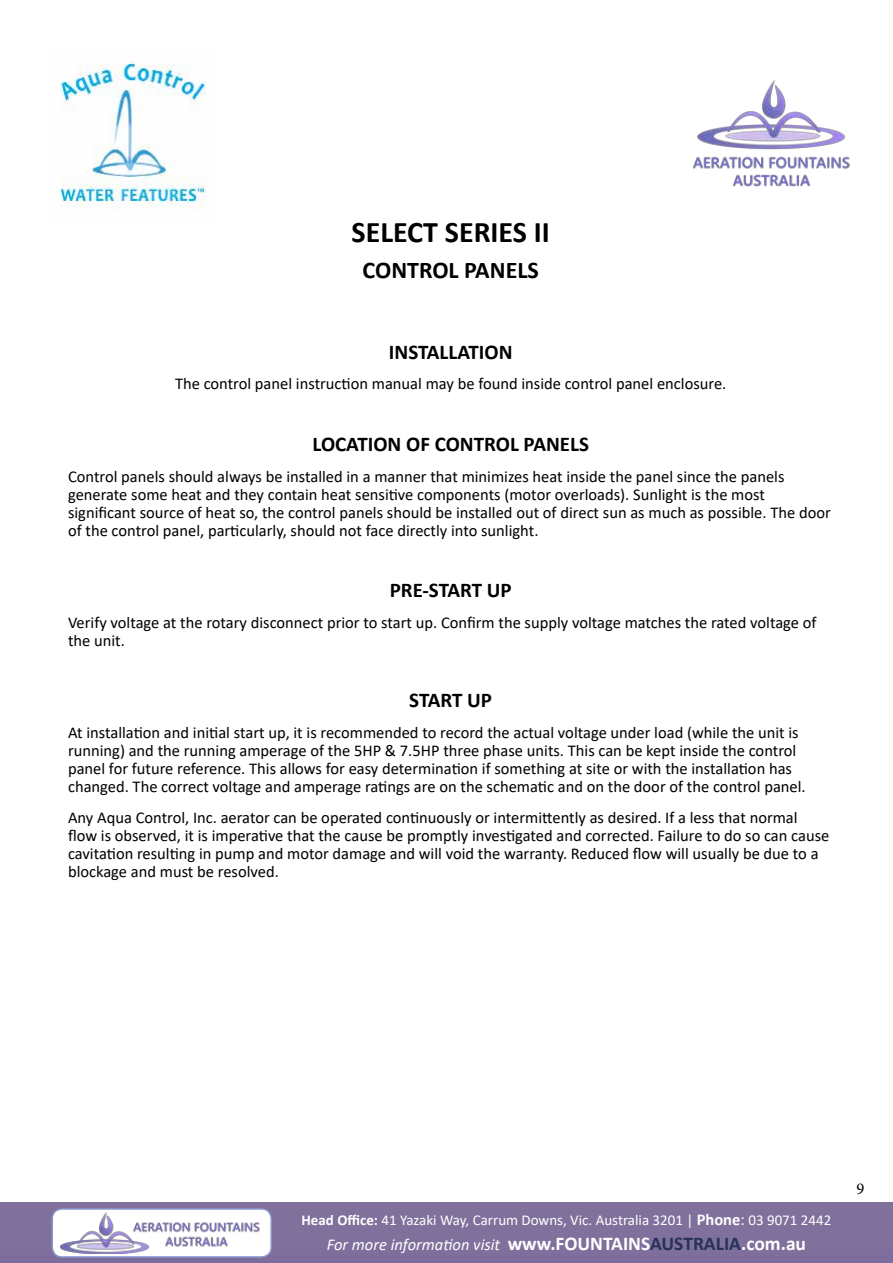
<style>
.page{position:relative;width:893px;height:1263px;background:#fff}
.page>*{position:absolute;margin:0;border:0;box-sizing:border-box;transform-origin:0 0}
.t1{font:700 30px "Calibri";color:#000}
.t2{font:700 24px "Calibri";color:#000}
.t3{font:700 21px "Calibri";color:#000}
.t4{font:16.5px/18px "Calibri";color:#000}
.t5{font:italic 16.5px "Calibri";color:#fff}
.t6{font:16.5px "Minion Pro";color:#000}
.t7{font:15px "Calibri";color:#fff}
.s1{font-weight:700}
.s2{font-weight:700;font-size:16.5px}
.s3{font-size:16.5px}
.s4{font-weight:700;font-style:normal;font-size:19.5px}
.s5{font-weight:700;font-style:normal;font-size:19.5px;color:#263258}
</style>
<div class="page">
<img style="left:60px;top:62px;width:146px;height:147px">
<div style="left:0;top:1203px;width:893px;height:60px;background:#80709c"></div>
<div style="left:52px;top:1209px;width:219px;height:48px;background:#fff;border-radius:10px"></div>
<img style="left:61px;top:1212px;width:199px;height:41px">
<div style="left:52px;top:1208px;width:220px;height:50px;border:2px solid #8a95ca;border-radius:10px"></div>
<img style="left:693px;top:80px;width:157px;height:107px">
<h1 class="t1" style="left:352px;top:211px;width:200px">SELECT SERIES II</h1>
<h2 class="t2" style="left:363px;top:253px;width:178px">CONTROL PANELS</h2>
<p class="t3" style="left:389px;top:337px;width:125px">INSTALLATION</p>
<p class="t4" style="left:175px;top:374px;width:553px">The control panel instruction manual may be found inside control panel enclosure.</p>
<p class="t3" style="left:312px;top:429px;width:278px">LOCATION OF CONTROL PANELS</p>
<p class="t4" style="left:68px;top:467px;width:764px">Control panels should always be installed in a manner that minimizes heat inside the panel since the panels generate some heat and they contain heat sensitive components (motor overloads). Sunlight is the most significant source of heat so, the control panels should be installed out of direct sun as much as possible. The door of the control panel, particularly, should not face directly into sunlight.</p>
<p class="t3" style="left:390px;top:575px;width:124px">PRE-START UP</p>
<p class="t4" style="left:68px;top:613px;width:750px">Verify voltage at the rotary disconnect prior to start up. Confirm the supply voltage matches the rated voltage of the unit.</p>
<p class="t3" style="left:409px;top:686px;width:84px">START UP</p>
<p class="t4" style="left:68px;top:723px;width:739px">At installation and initial start up, it is recommended to record the actual voltage under load (while the unit is running) and the running amperage of the 5HP &amp; 7.5HP three phase units. This can be kept inside the control panel for future reference. This allows for easy determination if something at site or with the installation has changed. The correct voltage and amperage ratings are on the schematic and on the door of the control panel.</p>
<p class="t4" style="left:68px;top:808px;width:763px">Any Aqua Control, Inc. aerator can be operated continuously or intermittently as desired. If a less that normal flow is observed, it is imperative that the cause be promptly investigated and corrected. Failure to do so can cause cavitation resulting in pump and motor damage and will void the warranty. Reduced flow will usually be due to a blockage and must be resolved.</p>
<p class="t7" style="left:301px;top:1209px;width:531px"><span class="s1">Head Office:</span> 41 Yazaki Way, Carrum Downs, Vic. Australia 3201 | <span class="s2">Phone</span><span class="s3">:</span> 03 9071 2442</p>
<p class="t5" style="left:327px;top:1233px;width:481px">For more information visit <span class="s4">www.FOUNTAINS</span><span class="s5">AUSTRALIA</span><span class="s4">.com.au</span></p>
<p class="t6" style="left:856px;top:1177px;width:9px">9</p>
</div>
